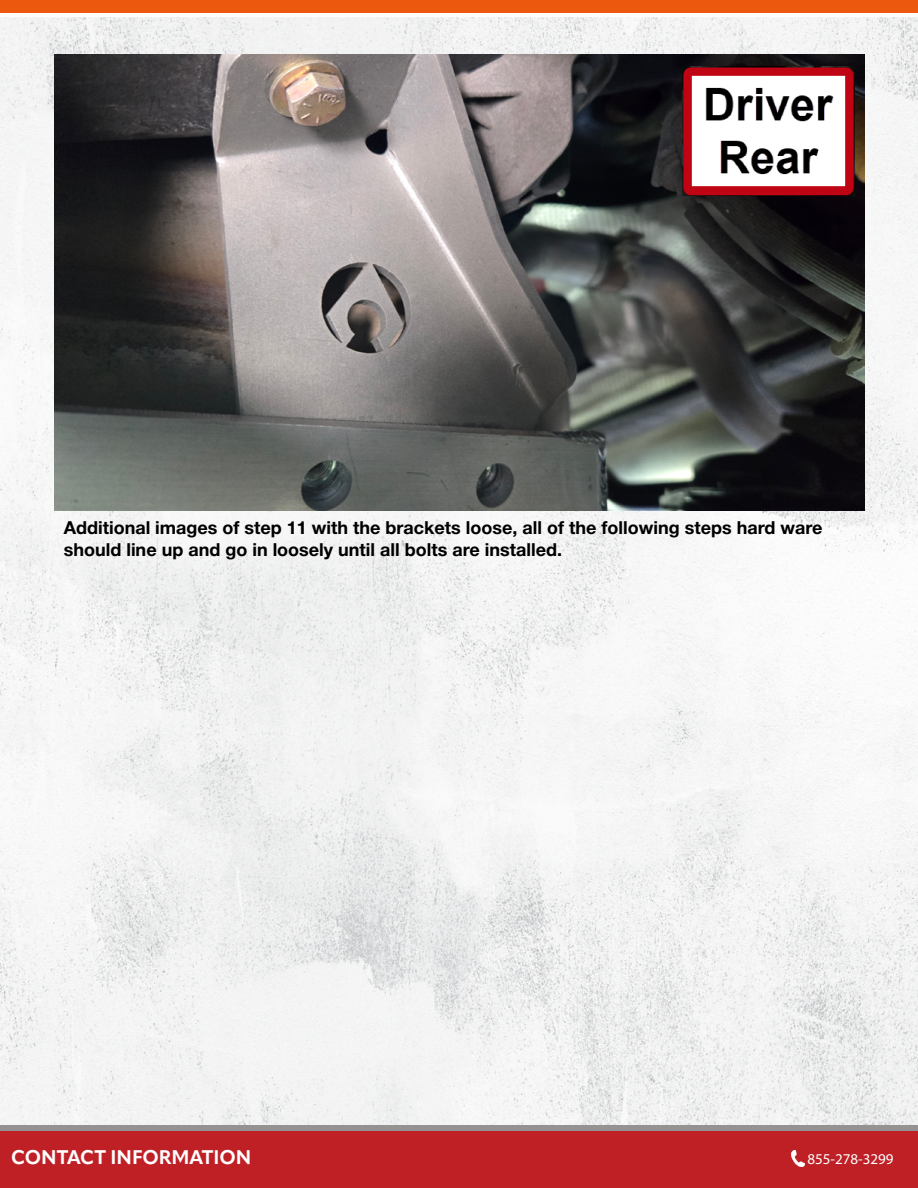
<style>
.page{position:relative;width:918px;height:1188px;background:#fff}
.page>*{position:absolute;margin:0;border:0;box-sizing:border-box;transform-origin:0 0}
.t1{font:700 19.5px "Apparat";color:#fff}
.t2{font:700 18px/21.6px "Helvetica Neue";color:#000}
.t3{font:15px "Myriad Pro";color:#fff}
</style>
<div class="page">
<img style="left:0;top:18px;width:918px;height:1108px">
<div style="left:0;top:0;width:918px;height:12px;background:#eb580e"></div>
<div style="left:0;top:1131px;width:918px;height:57px;background:#bf2026"></div>
<img style="left:791px;top:1150px;width:13px;height:17px">
<div style="left:0;top:1126px;width:918px;height:5px;background:#949391"></div>
<img style="left:54px;top:54px;width:810px;height:456px">
<img style="left:683px;top:67px;width:171px;height:128px">
<p class="t2" style="left:64px;top:518px;width:760px">Additional images of step 11 with the brackets loose, all of the following steps hard ware should line up and go in loosely until all bolts are installed.</p>
<p class="t1" style="left:11px;top:1146px;width:242px">CONTACT INFORMATION</p>
<p class="t3" style="left:807px;top:1149px;width:88px">855-278-3299</p>
</div>
